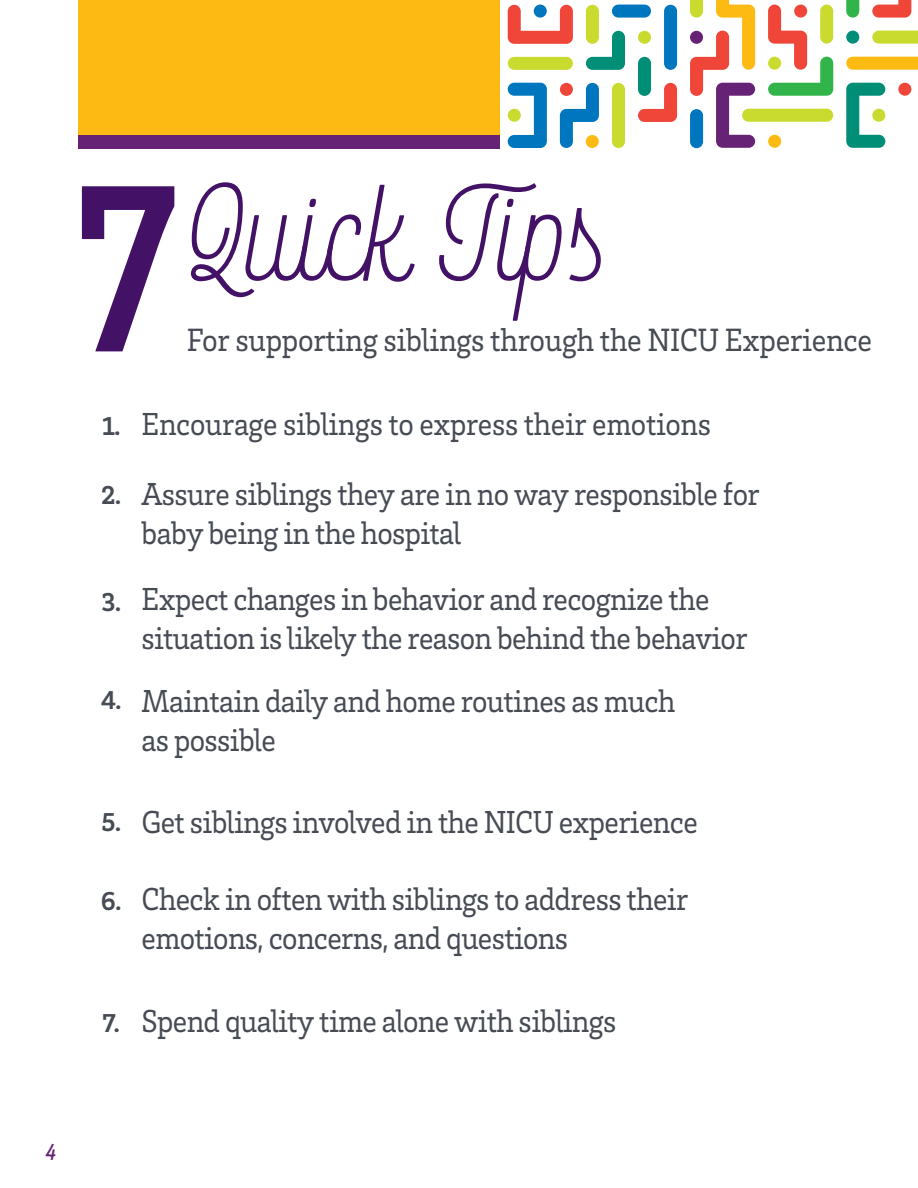
<style>
.page{position:relative;width:918px;height:1188px;background:#fff}
.page>*{position:absolute;margin:0;border:0;box-sizing:border-box;transform-origin:0 0}
.CH_Brix_White_Header{font:700 244.2px "Brix Slab";color:#431266;scale:.83 1}
.CH_Brix_White_Header-2{font:117.3px "Rockeby Sc One";color:#431266}
.t1{font:33px "Brix Slab";letter-spacing:-.01em;color:#464b54;scale:.94 1}
.t2{font:32.55px/39.2px "Brix Slab";letter-spacing:-.02em;color:#464b54;scale:.94 1}
.CH_Brix_White_Header-3{font:700 26.55px "Brix Slab";color:#464b54}
.t3{font:900 21px "Rockeby Sc Two";color:#662274;scale:1.1 1}
</style>
<div class="page">
<div style="left:79px;top:135px;width:421px;height:13px;background:#662274"></div>
<div style="left:79px;top:0;width:421px;height:135px;background:#fcba13"></div>
<svg style="left:846px;top:0;width:13px;height:18px"></svg>
<svg style="left:508px;top:5px;width:65px;height:39px"></svg>
<div style="left:612px;top:5px;width:39px;height:13px;background:#0076be;border-radius:7px"></div>
<svg style="left:872px;top:0;width:46px;height:44px"></svg>
<div style="left:846px;top:31px;width:13px;height:13px;background:#008e77;border-radius:50%"></div>
<svg style="left:690px;top:0;width:65px;height:148px"></svg>
<svg style="left:768px;top:5px;width:65px;height:91px"></svg>
<div style="left:742px;top:109px;width:91px;height:13px;background:#cadb2f;border-radius:7px"></div>
<svg style="left:846px;top:57px;width:72px;height:13px"></svg>
<svg style="left:846px;top:83px;width:39px;height:65px"></svg>
<div style="left:872px;top:109px;width:13px;height:13px;background:#cadb2f;border-radius:7px"></div>
<div style="left:898px;top:83px;width:13px;height:13px;background:#ef4639;border-radius:7px"></div>
<div style="left:768px;top:135px;width:13px;height:13px;background:#fcba13;border-radius:50%"></div>
<div style="left:534px;top:5px;width:13px;height:13px;background:#0076be;border-radius:50%"></div>
<svg style="left:560px;top:83px;width:39px;height:65px"></svg>
<div style="left:508px;top:57px;width:65px;height:13px;background:#cadb2f;border-radius:7px"></div>
<div style="left:560px;top:83px;width:13px;height:13px;background:#ef4639;border-radius:50%"></div>
<div style="left:586px;top:135px;width:13px;height:13px;background:#fcba13;border-radius:50%"></div>
<div style="left:586px;top:5px;width:13px;height:39px;background:#cadb2f;border-radius:7px"></div>
<div style="left:638px;top:57px;width:13px;height:39px;background:#008e77;border-radius:7px"></div>
<div style="left:690px;top:109px;width:13px;height:39px;background:#0076be;border-radius:7px"></div>
<svg style="left:586px;top:31px;width:39px;height:39px"></svg>
<svg style="left:638px;top:83px;width:39px;height:39px"></svg>
<div style="left:612px;top:83px;width:13px;height:65px;background:#cadb2f;border-radius:7px"></div>
<div style="left:664px;top:5px;width:13px;height:65px;background:#0076be;border-radius:7px"></div>
<div style="left:638px;top:31px;width:13px;height:13px;background:#cadb2f;border-radius:50%"></div>
<div style="left:690px;top:31px;width:13px;height:13px;background:#662274;border-radius:7px"></div>
<svg style="left:508px;top:83px;width:39px;height:65px"></svg>
<p class="CH_Brix_White_Header" style="left:75px;top:109px;width:123px">7</p>
<p class="CH_Brix_White_Header-2" style="left:188px;top:171px;width:418px">Quick Tips</p>
<p class="t1" style="left:187px;top:319px;width:730px">For supporting siblings through the NICU Experience</p>
<p class="CH_Brix_White_Header-3" style="left:102px;top:409px;width:20px">1.</p>
<p class="CH_Brix_White_Header-3" style="left:101px;top:478px;width:21px">2.</p>
<p class="CH_Brix_White_Header-3" style="left:101px;top:584px;width:21px">3.</p>
<p class="CH_Brix_White_Header-3" style="left:101px;top:683px;width:22px">4.</p>
<p class="CH_Brix_White_Header-3" style="left:101px;top:804px;width:21px">5.</p>
<p class="CH_Brix_White_Header-3" style="left:101px;top:884px;width:22px">6.</p>
<p class="CH_Brix_White_Header-3" style="left:103px;top:1006px;width:19px">7.</p>
<p class="t2" style="left:142px;top:403px;width:607px">Encourage siblings to express their emotions</p>
<p class="t2" style="left:142px;top:473px;width:659px">Assure siblings they are in no way responsible for baby being in the hospital</p>
<p class="t2" style="left:142px;top:578px;width:646px">Expect changes in behavior and recognize the situation is likely the reason behind the behavior</p>
<p class="t2" style="left:142px;top:680px;width:569px">Maintain daily and home routines as much as possible</p>
<p class="t2" style="left:142px;top:801px;width:593px">Get siblings involved in the NICU experience</p>
<p class="t2" style="left:142px;top:878px;width:583px">Check in often with siblings to address their emotions, concerns, and questions</p>
<p class="t2" style="left:142px;top:1000px;width:507px">Spend quality time alone with siblings</p>
<p class="t3" style="left:45px;top:1140px;width:12px">4</p>
</div>
